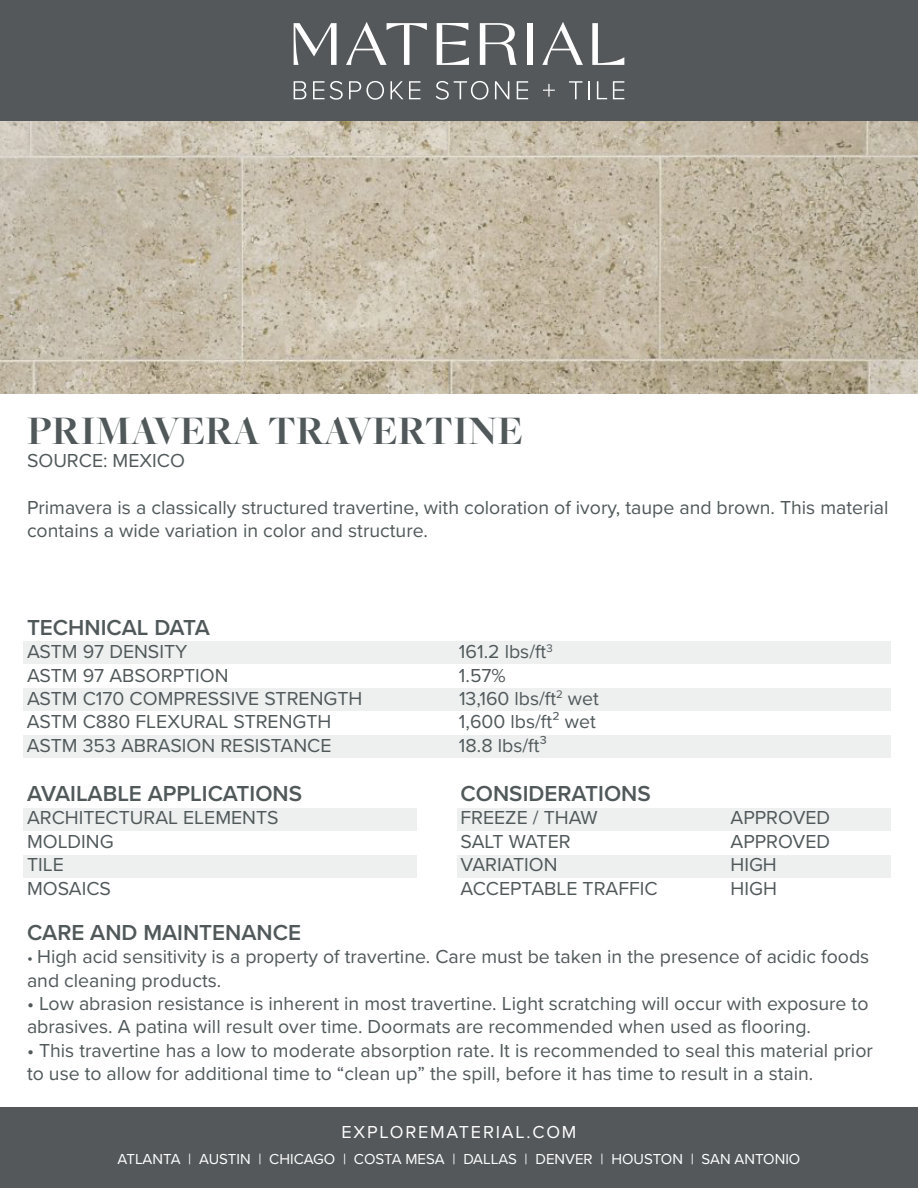
<style>
.page{position:relative;width:918px;height:1188px;background:#fff}
.page>*{position:absolute;margin:0;border:0;box-sizing:border-box;transform-origin:0 0}
.t1{font:700 42px "Freight Big Pro";color:#50585a}
.t2{font:600 22.5px "Proxima Nova";color:#50585a}
.t3{font:19.5px/23.4px "Proxima Nova";color:#50585a}
.t4{font:18px "Proxima Nova";letter-spacing:.1em;color:#fff}
.t5{font:15px "Proxima Nova";color:#fff}
.s1{font-size:16.5px}
</style>
<div class="page">
<div style="left:24px;top:642px;width:867px;height:22px;background:#eef0f0"></div>
<div style="left:24px;top:689px;width:867px;height:22px;background:#eef0f0"></div>
<div style="left:24px;top:736px;width:867px;height:22px;background:#eef0f0"></div>
<div style="left:0;top:0;width:918px;height:122px;background:#54585b"></div>
<div style="left:24px;top:808px;width:393px;height:23px;background:#eef0f0"></div>
<div style="left:24px;top:855px;width:393px;height:23px;background:#eef0f0"></div>
<div style="left:458px;top:808px;width:433px;height:23px;background:#eef0f0"></div>
<div style="left:458px;top:855px;width:433px;height:23px;background:#eef0f0"></div>
<div style="left:0;top:1107px;width:918px;height:81px;background:#54585b"></div>
<svg style="left:294px;top:23px;width:43px;height:42px"></svg>
<svg style="left:346px;top:22px;width:81px;height:43px"></svg>
<svg style="left:437px;top:23px;width:32px;height:42px"></svg>
<svg style="left:480px;top:23px;width:37px;height:42px"></svg>
<div style="left:527px;top:23px;width:6px;height:42px;background:#fff"></div>
<svg style="left:542px;top:22px;width:41px;height:43px"></svg>
<svg style="left:592px;top:23px;width:32px;height:42px"></svg>
<svg style="left:294px;top:81px;width:12px;height:18px"></svg>
<svg style="left:313px;top:81px;width:30px;height:19px"></svg>
<svg style="left:349px;top:81px;width:35px;height:19px"></svg>
<svg style="left:390px;top:81px;width:13px;height:18px"></svg>
<svg style="left:409px;top:81px;width:11px;height:18px"></svg>
<svg style="left:436px;top:81px;width:52px;height:19px"></svg>
<svg style="left:495px;top:81px;width:14px;height:18px"></svg>
<svg style="left:517px;top:81px;width:11px;height:18px"></svg>
<svg style="left:543px;top:84px;width:12px;height:13px"></svg>
<svg style="left:569px;top:81px;width:13px;height:18px"></svg>
<svg style="left:588px;top:81px;width:2px;height:18px"></svg>
<svg style="left:597px;top:81px;width:10px;height:18px"></svg>
<svg style="left:613px;top:81px;width:11px;height:18px"></svg>
<img style="left:0;top:122px;width:918px;height:272px">
<h1 class="t1" style="left:27px;top:403px;width:498px">PRIMAVERA TRAVERTINE</h1>
<p class="t3" style="left:27px;top:448px;width:159px">SOURCE: MEXICO</p>
<p class="t3" style="left:27px;top:495px;width:863px">Primavera is a classically structured travertine, with coloration of ivory, taupe and brown. This material contains a wide variation in color and structure.</p>
<p class="t2" style="left:27px;top:610px;width:184px">TECHNICAL DATA</p>
<p class="t3" style="left:27px;top:639px;width:162px">ASTM 97 DENSITY</p>
<p class="t3" style="left:459px;top:639px;width:95px">161.2 lbs/ft<sup>3</sup></p>
<p class="t3" style="left:27px;top:662px;width:203px">ASTM 97 ABSORPTION</p>
<p class="t3" style="left:459px;top:662px;width:48px">1.57%</p>
<p class="t3" style="left:27px;top:686px;width:337px">ASTM C170 COMPRESSIVE STRENGTH</p>
<p class="t3" style="left:459px;top:686px;width:141px">13,160 lbs/ft<sup>2</sup> wet</p>
<p class="t3" style="left:27px;top:709px;width:306px">ASTM C880 FLEXURAL STRENGTH</p>
<p class="t3" style="left:459px;top:709px;width:138px">1,600 lbs/ft² wet</p>
<p class="t3" style="left:27px;top:733px;width:306px">ASTM 353 ABRASION RESISTANCE</p>
<p class="t3" style="left:459px;top:733px;width:90px">18.8 lbs/ft³</p>
<p class="t2" style="left:27px;top:777px;width:277px">AVAILABLE APPLICATIONS</p>
<p class="t3" style="left:27px;top:805px;width:253px">ARCHITECTURAL ELEMENTS<br>MOLDING<br>TILE<br>MOSAICS</p>
<p class="t2" style="left:461px;top:777px;width:192px">CONSIDERATIONS</p>
<p class="t3" style="left:461px;top:805px;width:139px">FREEZE / THAW</p>
<p class="t3" style="left:731px;top:805px;width:101px">APPROVED</p>
<p class="t3" style="left:461px;top:829px;width:112px">SALT WATER</p>
<p class="t3" style="left:731px;top:829px;width:101px">APPROVED</p>
<p class="t3" style="left:461px;top:852px;width:99px">VARIATION</p>
<p class="t3" style="left:731px;top:852px;width:48px">HIGH</p>
<p class="t3" style="left:461px;top:876px;width:199px">ACCEPTABLE TRAFFIC</p>
<p class="t3" style="left:731px;top:876px;width:48px">HIGH</p>
<p class="t2" style="left:27px;top:915px;width:276px">CARE AND MAINTENANCE</p>
<p class="t3" style="left:27px;top:944px;width:844px"><span class="s1">•</span> High acid sensitivity is a property of travertine. Care must be taken in the presence of acidic foods and cleaning products.</p>
<p class="t3" style="left:27px;top:991px;width:843px">• Low abrasion resistance is inherent in most travertine. Light scratching will occur with exposure to abrasives. A patina will result over time. Doormats are recommended when used as flooring.</p>
<p class="t3" style="left:27px;top:1038px;width:847px">• This travertine has a low to moderate absorption rate. It is recommended to seal this material prior to use to allow for additional time to “clean up” the spill, before it has time to result in a stain.</p>
<p class="t4" style="left:341px;top:1119px;width:237px">EXPLOREMATERIAL.COM</p>
<p class="t5" style="left:118px;top:1147px;width:684px">ATLANTA | AUSTIN | CHICAGO | COSTA MESA | DALLAS | DENVER | HOUSTON | SAN ANTONIO</p>
</div>
